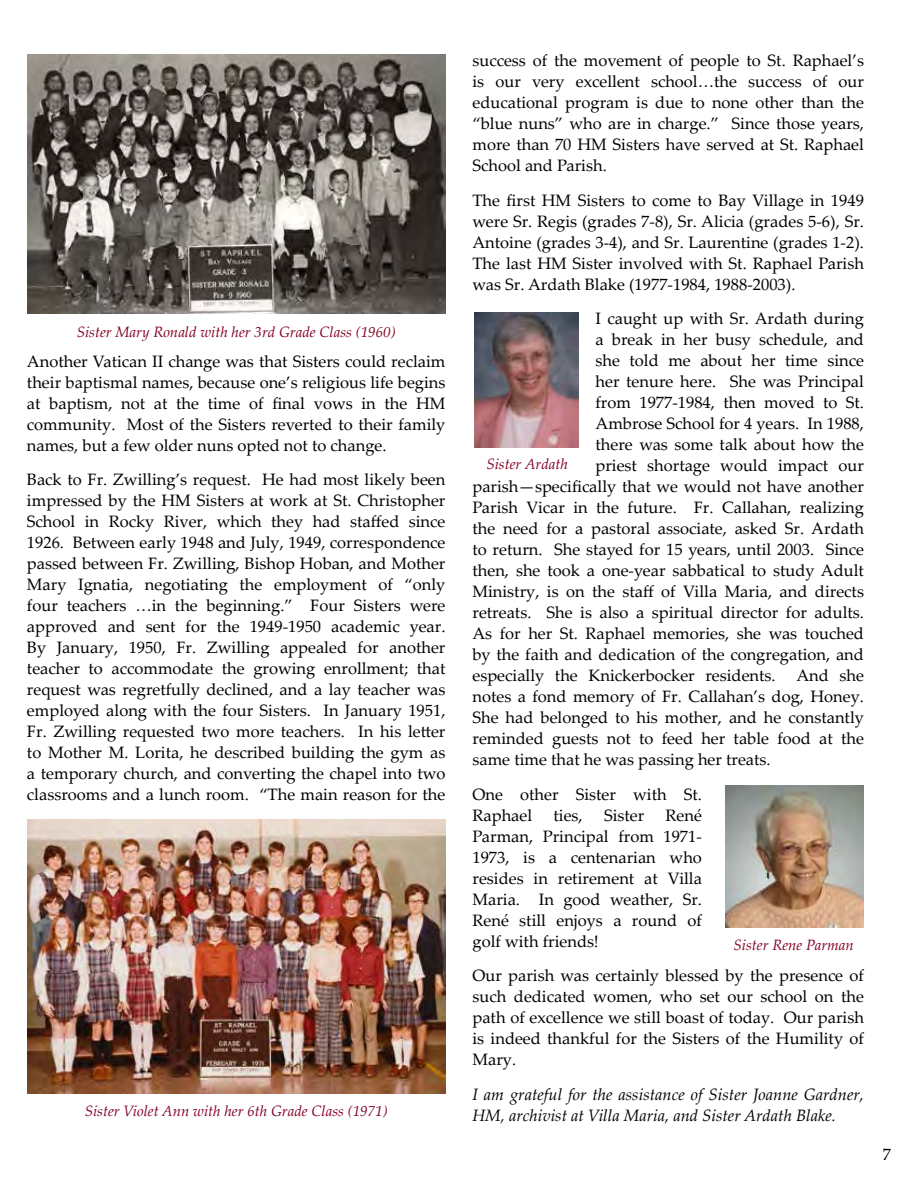
<style>
.page{position:relative;width:918px;height:1188px;background:#fff}
.page>*{position:absolute;margin:0;border:0;box-sizing:border-box;transform-origin:0 0}
.t1{font:16.5px/21px "Palatino Linotype";color:#000;text-align:justify}
.t2{font:italic 16.5px/21px "Palatino Linotype";color:#000}
.t3{font:italic 15px "Palatino Linotype";color:#820024}
</style>
<div class="page">
<img style="left:27px;top:819px;width:419px;height:275px">
<img style="left:27px;top:54px;width:419px;height:260px">
<img style="left:725px;top:785px;width:139px;height:142px">
<img style="left:474px;top:313px;width:105px;height:135px">
<p class="t3" style="left:77px;top:321px;width:321px">Sister Mary Ronald with her 3rd Grade Class (1960)</p>
<p class="t1" style="left:27px;top:350px;width:420px">Another Vatican II change was that Sisters could reclaim their baptismal names, because one’s religious life begins at baptism, not at the time of final vows in the HM community. Most of the Sisters reverted to their family names, but a few older nuns opted not to change.</p>
<p class="t1" style="left:27px;top:469px;width:420px">Back to Fr. Zwilling’s request. He had most likely been impressed by the HM Sisters at work at St. Christopher School in Rocky River, which they had staffed since 1926. Between early 1948 and July, 1949, correspondence passed between Fr. Zwilling, Bishop Hoban, and Mother Mary Ignatia, negotiating the employment of “only four teachers …in the beginning.” Four Sisters were approved and sent for the 1949-1950 academic year.<br>By January, 1950, Fr. Zwilling appealed for another teacher to accommodate the growing enrollment; that request was regretfully declined, and a lay teacher was employed along with the four Sisters. In January 1951, Fr. Zwilling requested two more teachers. In his letter to Mother M. Lorita, he described building the gym as a temporary church, and converting the chapel into two classrooms and a lunch room. “The main reason for the</p>
<p class="t3" style="left:85px;top:1101px;width:305px">Sister Violet Ann with her 6th Grade Class (1971)</p>
<p class="t1" style="left:472px;top:49px;width:393px">success of the movement of people to St. Raphael’s is our very excellent school…the success of our educational program is due to none other than the “blue nuns” who are in charge.” Since those years, more than 70 HM Sisters have served at St. Raphael School and Parish.</p>
<p class="t1" style="left:472px;top:189px;width:393px">The first HM Sisters to come to Bay Village in 1949 were Sr. Regis (grades 7-8), Sr. Alicia (grades 5-6), Sr.<br>Antoine (grades 3-4), and Sr. Laurentine (grades 1-2).<br>The last HM Sister involved with St. Raphael Parish was Sr. Ardath Blake (1977-1984, 1988-2003).</p>
<p class="t1" style="left:596px;top:307px;width:270px">I caught up with Sr. Ardath during</p>
<p class="t1" style="left:596px;top:328px;width:270px">a break in her busy schedule, and</p>
<p class="t1" style="left:596px;top:349px;width:270px">she told me about her time since</p>
<p class="t1" style="left:596px;top:370px;width:270px">her tenure here. She was Principal</p>
<p class="t1" style="left:596px;top:391px;width:270px">from 1977-1984, then moved to St.</p>
<p class="t1" style="left:596px;top:412px;width:270px">Ambrose School for 4 years. In 1988,</p>
<p class="t1" style="left:596px;top:433px;width:270px">there was some talk about how the</p>
<p class="t1" style="left:596px;top:454px;width:270px">priest shortage would impact our</p>
<p class="t1" style="left:472px;top:475px;width:393px">parish—specifically that we would not have another</p>
<p class="t1" style="left:472px;top:497px;width:393px">Parish Vicar in the future. Fr. Callahan, realizing</p>
<p class="t1" style="left:472px;top:518px;width:393px">the need for a pastoral associate, asked Sr. Ardath</p>
<p class="t1" style="left:472px;top:539px;width:393px">to return. She stayed for 15 years, until 2003. Since</p>
<p class="t1" style="left:472px;top:560px;width:393px">then, she took a one-year sabbatical to study Adult</p>
<p class="t1" style="left:472px;top:581px;width:393px">Ministry, is on the staff of Villa Maria, and directs</p>
<p class="t1" style="left:472px;top:602px;width:393px">retreats. She is also a spiritual director for adults.</p>
<p class="t1" style="left:472px;top:623px;width:393px">As for her St. Raphael memories, she was touched</p>
<p class="t1" style="left:472px;top:644px;width:393px">by the faith and dedication of the congregation, and</p>
<p class="t1" style="left:472px;top:665px;width:393px">especially the Knickerbocker residents. And she</p>
<p class="t1" style="left:472px;top:686px;width:393px">notes a fond memory of Fr. Callahan’s dog, Honey.</p>
<p class="t1" style="left:472px;top:707px;width:393px">She had belonged to his mother, and he constantly</p>
<p class="t1" style="left:472px;top:728px;width:393px">reminded guests not to feed her table food at the</p>
<p class="t1" style="left:472px;top:749px;width:300px">same time that he was passing her treats.</p>
<p class="t1" style="left:472px;top:783px;width:231px">One other Sister with St.<br>Raphael</p>
<p class="t3" style="left:486px;top:453px;width:83px">Sister Ardath</p>
<p class="t1" style="left:472px;top:804px;width:231px;text-indent:193px">René Parman, Principal from 1971- 1973, is a centenarian who resides in retirement at Villa Maria. In good weather, Sr.<br>René still enjoys a round of golf with friends!</p>
<p class="t1" style="left:472px;top:965px;width:393px">Our parish was certainly blessed by the presence of such dedicated women, who set our school on the path of excellence we still boast of today. Our parish is indeed thankful for the Sisters of the Humility of Mary.</p>
<p class="t2" style="left:472px;top:1083px;width:393px">I am grateful for the assistance of Sister Joanne Gardner,<br>HM, archivist at Villa Maria, and Sister Ardath Blake.</p>
<p class="t1" style="left:554px;top:804px;width:31px">ties,</p>
<p class="t1" style="left:604px;top:804px;width:42px">Sister</p>
<p class="t3" style="left:734px;top:934px;width:122px">Sister Rene Parman</p>
<p class="t1" style="left:883px;top:1143px;width:10px">7</p>
</div>
